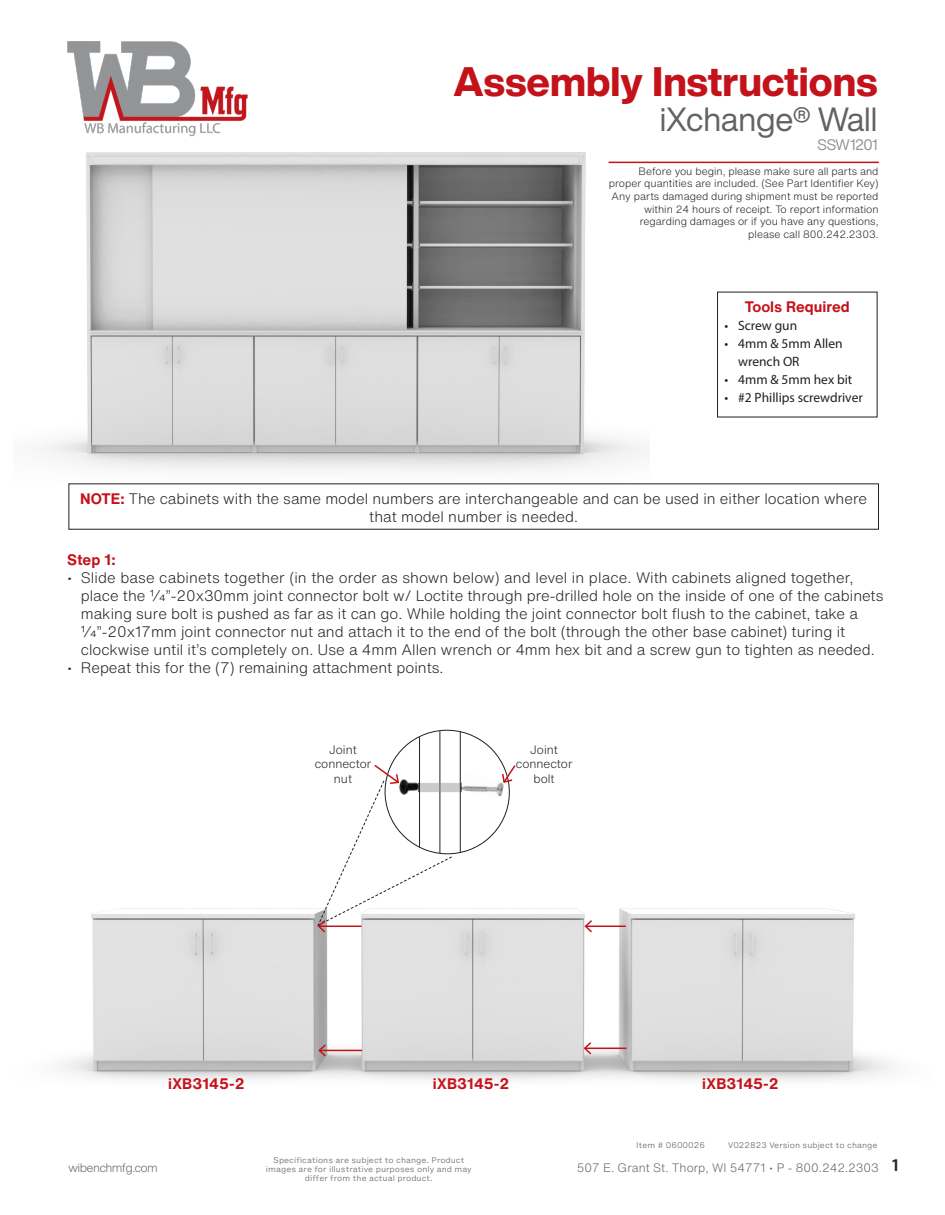
<style>
.page{position:relative;width:945px;height:1215px;background:#fff}
.page>*{position:absolute;margin:0;border:0;box-sizing:border-box;transform-origin:0 0}
.t1{font:800 40.5px "Helvetica Now Display";color:#c4121a}
.t2{font:33px "Helvetica Now Display";color:#636366}
.t3{font:600 18px "Myriad Pro";color:#231f20}
.t4{font:300 15px/18px "Helvetica Now Text";color:#231f20;text-align:center}
.Address{font:700 15px "Helvetica Now Text";color:#c4121a}
.t5{font:15px "Helvetica Now Display";letter-spacing:-.005em;color:#939598}
.t6{font:13.5px/18px "Myriad Pro";color:#231f20}
.t7{font:300 12px "Helvetica Now Text";color:#636366}
.t8{font:300 12px "Helvetica Now Text";color:#231f20}
.t9{font:300 12px "Helvetica Now Display";color:#636366}
.t10{font:300 10.5px/12.6px "Helvetica Now Text";color:#231f20;text-align:right}
.t11{font:300 7.5px/9px "Helvetica Now Micro";color:#636366;text-align:center}
.s1{font-weight:700;color:#c4121a}
</style>
<div class="page">
<img style="left:67px;top:41px;width:181px;height:76px">
<img style="left:43px;top:117px;width:606px;height:354px">
<img style="left:61px;top:908px;width:832px;height:173px">
<hr style="left:609px;top:162px;width:270px;height:1px;background:#c4121a">
<hr style="left:319px;top:1050px;width:43px;height:1px;background:#c4121a">
<svg style="left:317px;top:1043px;width:11px;height:15px"></svg>
<svg style="left:316px;top:729px;width:201px;height:205px"></svg>
<hr style="left:585px;top:1048px;width:41px;height:1px;background:#c4121a">
<svg style="left:583px;top:1041px;width:10px;height:15px"></svg>
<hr style="left:586px;top:926px;width:40px;height:1px;background:#c4121a">
<svg style="left:583px;top:919px;width:11px;height:15px"></svg>
<h1 class="t1" style="left:454px;top:54px;width:425px">Assembly Instructions</h1>
<p class="t5" style="left:818px;top:134px;width:61px">SSW1201</p>
<h2 class="t2" style="left:660px;top:97px;width:219px">iXchange® Wall</h2>
<p class="t10" style="left:609px;top:164px;width:271px">Before you begin, please make sure all parts and proper quantities are included. (See Part Identifier Key)<br>Any parts damaged during shipment must be reported within 24 hours of receipt. To report information</p>
<p class="t10" style="left:640px;top:215px;width:240px">regarding damages or if you have any questions, please call 800.242.2303.</p>
<p class="Address" style="left:745px;top:296px;width:106px">Tools Required</p>
<p class="t6" style="left:725px;top:317px;width:74px">• Screw gun</p>
<p class="t6" style="left:738px;top:335px;width:106px;text-indent:-14px">• 4mm &amp; 5mm Allen wrench OR</p>
<p class="t6" style="left:725px;top:371px;width:129px">• 4mm &amp; 5mm hex bit</p>
<p class="t6" style="left:725px;top:389px;width:140px">• #2 Phillips screwdriver</p>
<p class="t4" style="left:80px;top:489px;width:789px"><span class="s1">NOTE:</span> The cabinets with the same model numbers are interchangeable and can be used in either location where that model number is needed.</p>
<p class="Address" style="left:67px;top:548px;width:50px">Step 1:</p>
<p class="t4" style="left:81px;top:568px;width:804px;text-align:left;text-indent:-14px">• Slide base cabinets together (in the order as shown below) and level in place. With cabinets aligned together, place the 1/4”-20x30mm joint connector bolt w/ Loctite through pre-drilled hole on the inside of one of the cabinets making sure bolt is pushed as far as it can go. While holding the joint connector bolt flush to the cabinet, take a 1/4”-20x17mm joint connector nut and attach it to the end of the bolt (through the other base cabinet) turing it clockwise until it’s completely on. Use a 4mm Allen wrench or 4mm hex bit and a screw gun to tighten as needed.</p>
<p class="t4" style="left:67px;top:658px;width:378px">• Repeat this for the (7) remaining attachment points.</p>
<p class="t8" style="left:329px;top:741px;width:29px">Joint</p>
<p class="t8" style="left:315px;top:755px;width:58px">connector</p>
<p class="t8" style="left:334px;top:770px;width:20px">nut</p>
<p class="t8" style="left:530px;top:741px;width:29px">Joint</p>
<p class="t8" style="left:516px;top:755px;width:58px">connector</p>
<p class="t8" style="left:534px;top:770px;width:23px">bolt</p>
<p class="Address" style="left:168px;top:1072px;width:78px">iXB3145-2</p>
<p class="Address" style="left:433px;top:1072px;width:78px">iXB3145-2</p>
<p class="Address" style="left:702px;top:1072px;width:78px">iXB3145-2</p>
<p class="t11" style="left:636px;top:1140px;width:70px">Item # 0600026</p>
<p class="t11" style="left:728px;top:1140px;width:151px">V022823 Version subject to change</p>
<p class="t11" style="left:266px;top:1155px;width:207px">Specifications are subject to change. Product images are for illustrative purposes only and may differ from the actual product.</p>
<p class="t3" style="left:891px;top:1154px;width:11px">1</p>
<p class="t9" style="left:68px;top:1159px;width:91px">wibenchmfg.com</p>
<p class="t7" style="left:577px;top:1159px;width:304px">507 E. Grant St. Thorp, WI 54771 • P - 800.242.2303</p>
</div>
